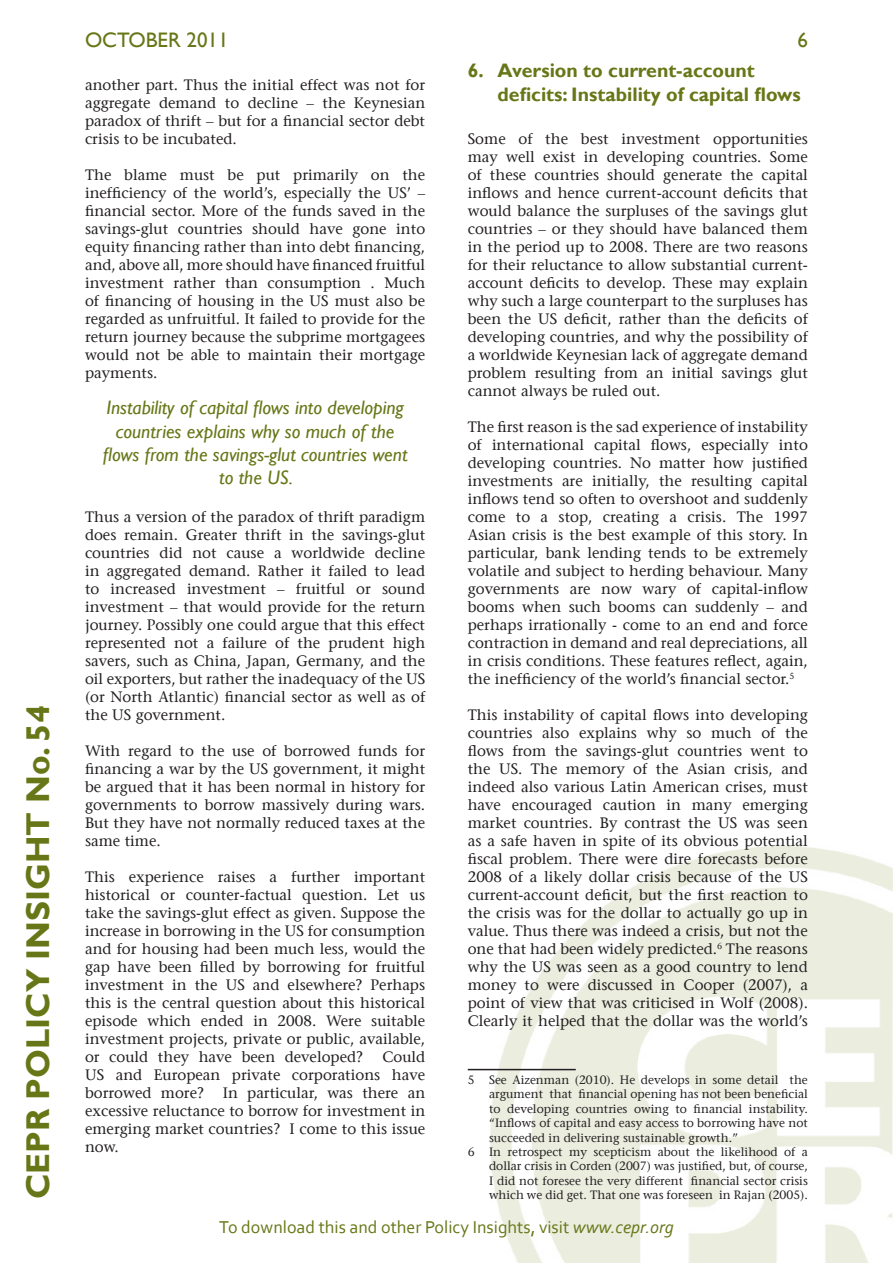
<style>
.page{position:relative;width:893px;height:1263px;background:#fff}
.page>*{position:absolute;margin:0;border:0;box-sizing:border-box;transform-origin:0 0}
.t1{font:700 33px "Gill Sans";color:#677717}
.t2{font:21px "Gill Sans";color:#677717}
.t3{font:italic 19.5px/23.4px "Gill Sans";color:#677717;text-align:center}
.t4{font:700 19.5px/23.4px "Gill Sans";color:#677717}
.t5{font:18px "Corbel";color:#677717}
.t6{font:15px/18px "Stone Serif";color:#231f20;text-align:justify}
.t7{font:12px "Stone Serif";color:#231f20}
.s1{font-style:italic}
</style>
<div class="page">
<img style="left:490px;top:846px;width:403px;height:417px">
<hr style="left:468px;top:1069px;width:108px;height:1px;background:#231f20">
<h1 class="t1" style="left:18px;top:1199px;width:496px;rotate:-90deg">CEPR POLICY INSIGHT No. 54</h1>
<h2 class="t2" style="left:85px;top:28px;width:145px">OCTOBER 2011</h2>
<h2 class="t2" style="left:797px;top:28px;width:12px">6</h2>
<p class="t6" style="left:85px;top:76px;width:342px">another part. Thus the initial effect was not for aggregate demand to decline – the Keynesian paradox of thrift – but for a financial sector debt crisis to be incubated.</p>
<p class="t6" style="left:85px;top:166px;width:342px">The blame must be put primarily on the inefficiency of the world’s, especially the US’ – financial sector. More of the funds saved in the savings-glut countries should have gone into equity financing rather than into debt financing, and, above all, more should have financed fruitful investment rather than consumption . Much of financing of housing in the US must also be regarded as unfruitful. It failed to provide for the return journey because the subprime mortgagees would not be able to maintain their mortgage payments.</p>
<h3 class="t3" style="left:103px;top:396px;width:306px">Instability of capital flows into developing countries explains why so much of the flows from the savings-glut countries went to the US.</h3>
<p class="t6" style="left:85px;top:508px;width:342px">Thus a version of the paradox of thrift paradigm does remain. Greater thrift in the savings-glut countries did not cause a worldwide decline in aggregated demand. Rather it failed to lead to increased investment – fruitful or sound investment – that would provide for the return journey. Possibly one could argue that this effect represented not a failure of the prudent high savers, such as China, Japan, Germany, and the oil exporters, but rather the inadequacy of the US (or North Atlantic) financial sector as well as of the US government.</p>
<p class="t6" style="left:85px;top:742px;width:342px">With regard to the use of borrowed funds for financing a war by the US government, it might be argued that it has been normal in history for governments to borrow massively during wars.<br>But they have not normally reduced taxes at the same time.</p>
<p class="t6" style="left:85px;top:868px;width:342px">This experience raises a further important historical or counter-factual question. Let us take the savings-glut effect as given. Suppose the increase in borrowing in the US for consumption and for housing had been much less, would the gap have been filled by borrowing for fruitful investment in the US and elsewhere? Perhaps this is the central question about this historical episode which ended in 2008. Were suitable investment projects, private or public, available, or could they have been developed?</p>
<p class="t6" style="left:85px;top:1048px;width:342px;text-indent:297px">Could US and European private corporations have borrowed more? In particular, was there an excessive reluctance to borrow for investment in emerging market countries? I come to this issue now.</p>
<h3 class="t4" style="left:497px;top:60px;width:305px;text-indent:-30px">6. Aversion to current-account deficits: Instability of capital flows</h3>
<p class="t6" style="left:468px;top:130px;width:342px">Some of the best investment opportunities may well exist in developing countries. Some of these countries should generate the capital inflows and hence current-account deficits that would balance the surpluses of the savings glut countries – or they should have balanced them in the period up to 2008. There are two reasons for their reluctance to allow substantial current&shy;account deficits to develop. These may explain why such a large counterpart to the surpluses has been the US deficit, rather than the deficits of developing countries, and why the possibility of a worldwide Keynesian lack of aggregate demand problem resulting from an initial savings glut cannot always be ruled out.</p>
<p class="t6" style="left:468px;top:418px;width:342px">The first reason is the sad experience of instability of international capital flows, especially into developing countries. No matter how justified investments are initially, the resulting capital inflows tend so often to overshoot and suddenly come to a stop, creating a crisis. The 1997<br>Asian crisis is the best example of this story. In particular, bank lending tends to be extremely volatile and subject to herding behaviour. Many governments are now wary of capital-inflow booms when such booms can suddenly – and perhaps irrationally - come to an end and force contraction in demand and real depreciations, all in crisis conditions. These features reflect, again, the inefficiency of the world’s financial sector.<sup>5</sup></p>
<p class="t6" style="left:468px;top:706px;width:342px">This instability of capital flows into developing countries also explains why so much of the flows from the savings-glut countries went to the US. The memory of the Asian crisis, and indeed also various Latin American crises, must have encouraged caution in many emerging market countries. By contrast the US was seen as a safe haven in spite of its obvious potential fiscal problem. There were dire forecasts before 2008 of a likely dollar crisis because of the US current-account deficit, but the first reaction to the crisis was for the dollar to actually go up in value. Thus there was indeed a crisis, but not the one that had been widely predicted.<sup>6</sup> The reasons why the US was seen as a good country to lend money to were discussed in Cooper (2007), a point of view that was criticised in Wolf (2008).<br>Clearly it helped that the dollar was the world’s</p>
<p class="t7" style="left:468px;top:1073px;width:342px">5 See Aizenman (2010). He develops in some detail the</p>
<p class="t7" style="left:489px;top:1087px;width:320px">argument that financial opening has not been beneficial</p>
<p class="t7" style="left:489px;top:1101px;width:320px">to developing countries owing to financial instability.</p>
<p class="t7" style="left:489px;top:1116px;width:320px">“Inflows of capital and easy access to borrowing have not</p>
<p class="t7" style="left:489px;top:1130px;width:251px">succeeded in delivering sustainable growth.”</p>
<p class="t7" style="left:468px;top:1145px;width:342px">6 In retrospect my scepticism about the likelihood of a</p>
<p class="t7" style="left:489px;top:1159px;width:320px">dollar crisis in Corden (2007) was justified, but, of course,</p>
<p class="t7" style="left:489px;top:1173px;width:320px">I did not foresee the very different financial sector crisis</p>
<p class="t7" style="left:489px;top:1188px;width:320px">which we did get. That one was foreseen in Rajan (2005).</p>
<p class="t5" style="left:219px;top:1216px;width:456px">To download this and other Policy Insights, visit <span class="s1">www.cepr.org</span></p>
</div>
